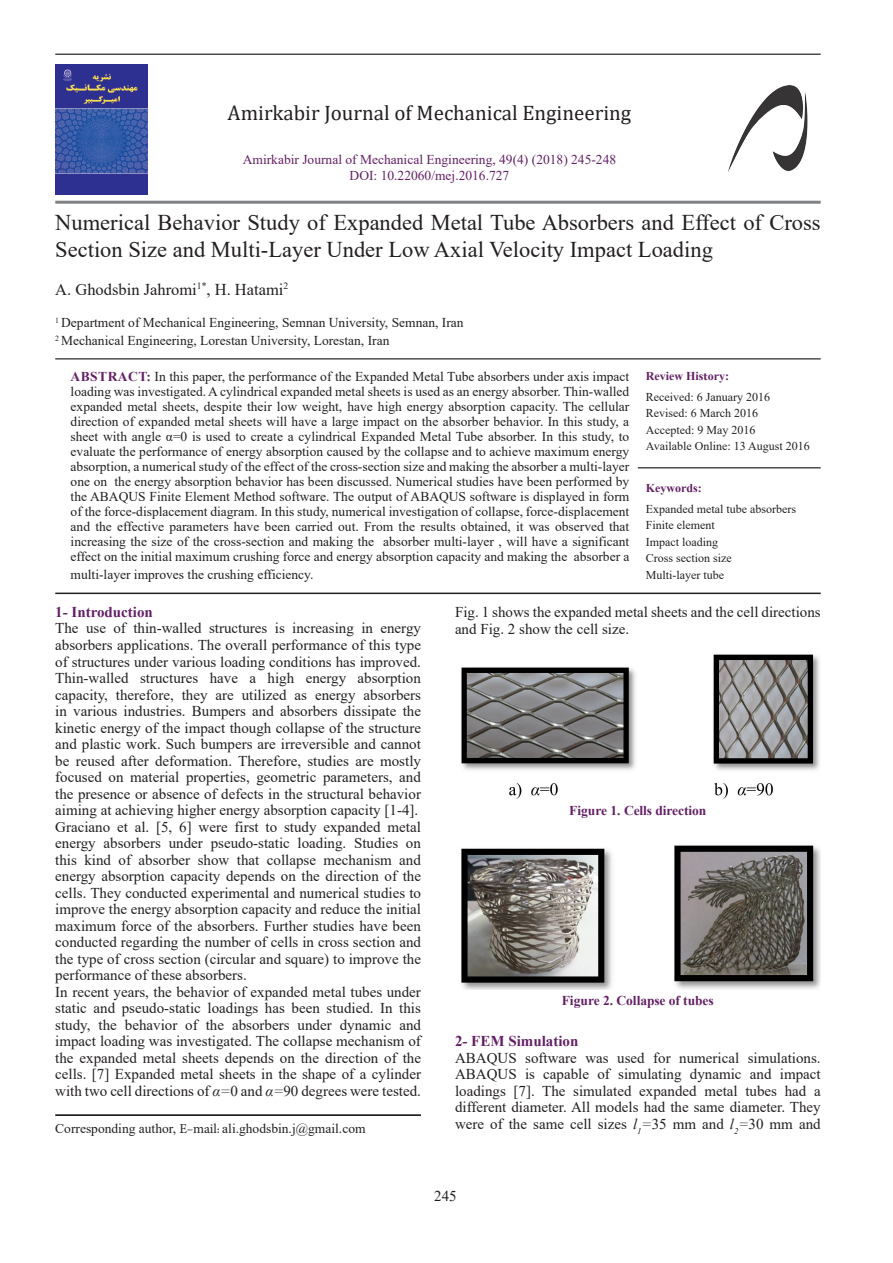
<style>
.page{position:relative;width:893px;height:1263px;background:#fff}
.page>*{position:absolute;margin:0;border:0;box-sizing:border-box;transform-origin:0 0}
.t1{font:22.5px/27px "Times New Roman";color:#231f20}
.t2{font:21px "Cambria Math";color:#231f20}
.t3{font:16.5px "Times New Roman";color:#231f20}
.Normal_Text{font:15px/16.5px "Times New Roman";color:#231f20;text-align:justify}
.t4{font:700 15px "Times New Roman";color:#632065}
.t5{font:13.5px/15px "Times New Roman";color:#231f20}
.t6{font:13.5px/16.5px "Times New Roman";color:#632065;text-align:center}
.Captions__Figures__d{font:700 13.5px "Times New Roman";letter-spacing:-.005em;color:#632065}
.t7{font:12px/16.5px "Times New Roman";color:#231f20}
.t8{font:700 12px "Times New Roman";color:#632065}
.s1{font-weight:700;color:#632065}
.s2{font-family:"Georgia";font-weight:700;font-size:10.5px;color:#632065}
.s3{font-style:italic}
.s4{font-family:"Minion Pro"}
.s5{font-family:"B Mitra"}
</style>
<div class="page">
<hr style="left:55px;top:54px;width:766px;height:1px;background:#231f20">
<hr style="left:55px;top:201px;width:766px;height:3px;background:#808285">
<img style="left:55px;top:65px;width:93px;height:130px">
<img style="left:728px;top:86px;width:80px;height:86px">
<hr style="left:55px;top:358px;width:766px;height:1px;background:#231f20">
<hr style="left:638px;top:467px;width:183px;height:1px;background:#231f20">
<hr style="left:55px;top:593px;width:766px;height:1px;background:#231f20">
<hr style="left:55px;top:1114px;width:366px;height:2px;background:#000">
<img style="left:461px;top:654px;width:359px;height:145px">
<img style="left:461px;top:845px;width:359px;height:144px">
<h2 class="t2" style="left:228px;top:101px;width:405px">Amirkabir Journal of Mechanical Engineering</h2>
<p class="t6" style="left:243px;top:151px;width:375px">Amirkabir Journal of Mechanical Engineering, 49(4) (2018) 245-248<br>DOI: 10.22060/mej.2016.727</p>
<h1 class="t1" style="left:55px;top:208px;width:767px">Numerical Behavior Study of Expanded Metal Tube Absorbers and Effect of Cross<br>Section Size and Multi-Layer Under Low Axial Velocity Impact Loading</h1>
<p class="t3" style="left:55px;top:278px;width:235px">A. Ghodsbin Jahromi<sup>1*</sup>, H. Hatami<sup>2</sup></p>
<p class="t5" style="left:55px;top:313px;width:410px;line-height:18.5px"><sup>1</sup> Department of Mechanical Engineering, Semnan University, Semnan, Iran<br><sup>2</sup> Mechanical Engineering, Lorestan University, Lorestan, Iran</p>
<p class="t5" style="left:71px;top:368px;width:560px;text-align:justify"><span class="s1">ABSTRACT:</span> In this paper, the performance of the Expanded Metal Tube absorbers under axis impact loading was investigated. A cylindrical expanded metal sheets is used as an energy absorber. Thin-walled expanded metal sheets, despite their low weight, have high energy absorption capacity. The cellular direction of expanded metal sheets will have a large impact on the absorber behavior. In this study, a sheet with angle α=0 is used to create a cylindrical Expanded Metal Tube absorber. In this study, to evaluate the performance of energy absorption caused by the collapse and to achieve maximum energy absorption, a numerical study of the effect of the cross-section size and making the absorber a multi-layer one on the energy absorption behavior has been discussed. Numerical studies have been performed by the ABAQUS Finite Element Method software. The output of ABAQUS software is displayed in form of the force-displacement diagram. In this study, numerical investigation of collapse, force-displacement and the effective parameters have been carried out. From the results obtained, it was observed that increasing the size of the cross-section and making the absorber multi-layer , will have a significant effect on the initial maximum crushing force and energy absorption capacity and making the absorber a</p>
<p class="t5" style="left:71px;top:566px;width:244px">multi-layer improves the crushing efficiency.</p>
<p class="t7" style="left:646px;top:365px;width:126px;line-height:21px"><span class="s1">Review His</span><span class="s2">t</span><span class="s1">ory:<br></span>Received: 6 January 2016</p>
<p class="t7" style="left:646px;top:405px;width:165px">Revised: 6 March 2016<br>Accepted: 9 May 2016<br>Available Online: 13 August 2016</p>
<p class="t8" style="left:646px;top:479px;width:57px">Keywords:</p>
<p class="t7" style="left:646px;top:500px;width:152px">Expanded metal tube absorbers<br>Finite element<br>Impact loading<br>Cross section size<br>Multi-layer tube</p>
<p class="t4" style="left:55px;top:601px;width:99px">1- Introduction</p>
<p class="Normal_Text" style="left:55px;top:620px;width:367px">The use of thin-walled structures is increasing in energy absorbers applications. The overall performance of this type of structures under various loading conditions has improved.<br>Thin-walled structures have a high energy absorption capacity, therefore, they are utilized as energy absorbers in various industries. Bumpers and absorbers dissipate the kinetic energy of the impact though collapse of the structure and plastic work. Such bumpers are irreversible and cannot be reused after deformation. Therefore, studies are mostly focused on material properties, geometric parameters, and the presence or absence of defects in the structural behavior aiming at achieving higher energy absorption capacity [1-4].</p>
<p class="Normal_Text" style="left:55px;top:818px;width:367px">Graciano et al. [5, 6] were first to study expanded metal energy absorbers under pseudo-static loading. Studies on this kind of absorber show that collapse mechanism and energy absorption capacity depends on the direction of the cells. They conducted experimental and numerical studies to improve the energy absorption capacity and reduce the initial maximum force of the absorbers. Further studies have been conducted regarding the number of cells in cross section and the type of cross section (circular and square) to improve the performance of these absorbers.</p>
<p class="Normal_Text" style="left:55px;top:983px;width:367px">In recent years, the behavior of expanded metal tubes under static and pseudo-static loadings has been studied. In this study, the behavior of the absorbers under dynamic and impact loading was investigated. The collapse mechanism of the expanded metal sheets depends on the direction of the cells. [7] Expanded metal sheets in the shape of a cylinder with two cell directions of <span class="s3">α=</span>0 and <span class="s3">α=</span>90 degrees were tested.</p>
<p class="t5" style="left:55px;top:1121px;width:312px">Corresponding author, <span class="s4">E</span><span class="s5">-</span><span class="s4">mail</span><span class="s5">:</span> ali.ghodsbin.j@gmail.com</p>
<p class="Normal_Text" style="left:455px;top:603px;width:367px">Fig. 1 shows the expanded metal sheets and the cell directions and Fig. 2 show the cell size.</p>
<p class="Captions__Figures__d" style="left:569px;top:800px;width:139px">Figure 1. Cells direction</p>
<p class="Captions__Figures__d" style="left:562px;top:990px;width:154px">Figure 2. Collapse of tubes</p>
<p class="t4" style="left:455px;top:1030px;width:125px">2- FEM Simulation</p>
<p class="Normal_Text" style="left:455px;top:1049px;width:367px">ABAQUS software was used for numerical simulations.<br>ABAQUS is capable of simulating dynamic and impact loadings [7]. The simulated expanded metal tubes had a different diameter. All models had the same diameter. They were of the same cell sizes <span class="s3">l</span><sub>1</sub><span class="s3">=</span>35 mm and <span class="s3">l</span><sub>2</sub><span class="s3">=</span>30 mm and</p>
<p class="Normal_Text" style="left:434px;top:1187px;width:24px">245</p>
</div>
